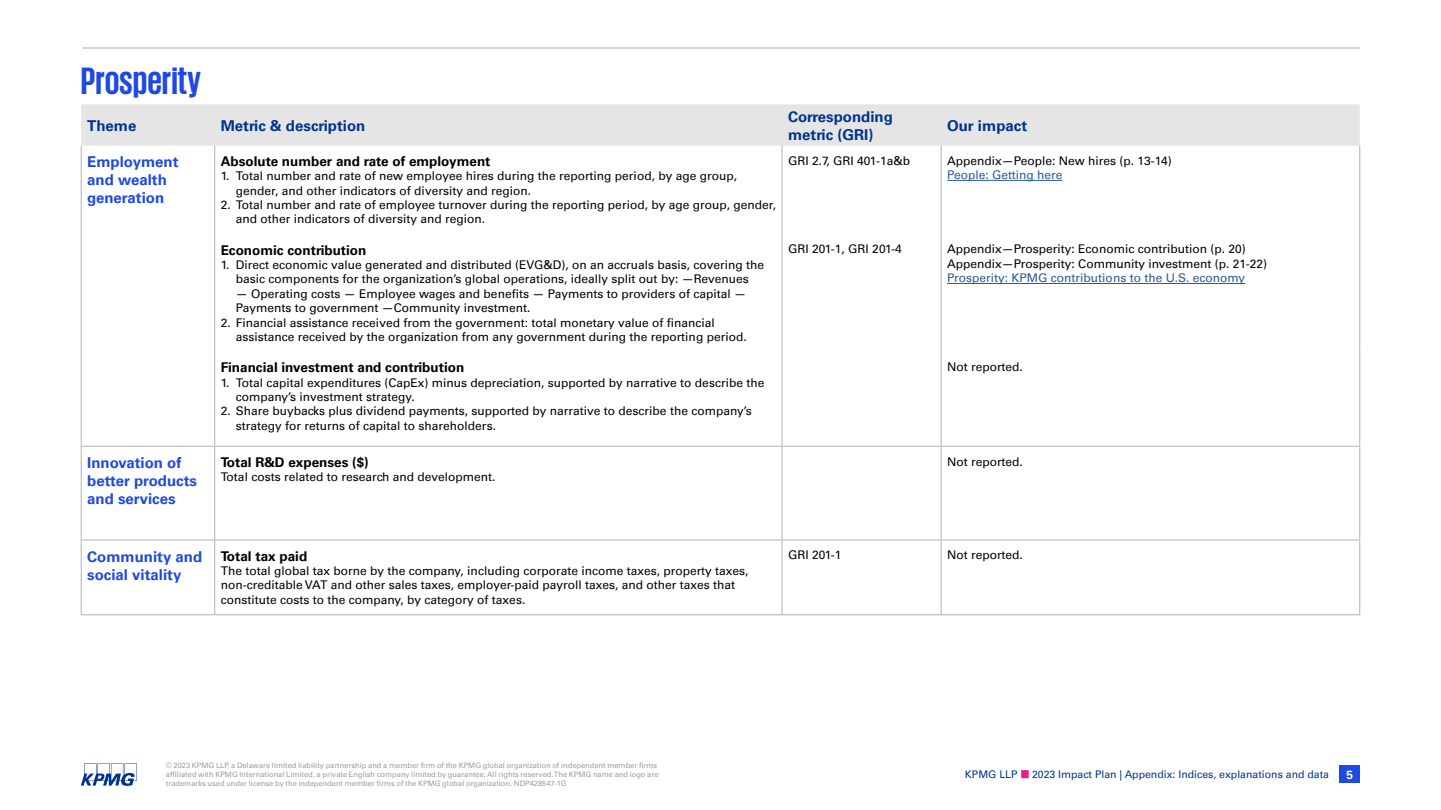
<style>
.page{position:relative;width:1441px;height:810px;background:#fff}
.page>*{position:absolute;margin:0;border:0;box-sizing:border-box;transform-origin:0 0}
.t1{font:700 39px "KPMG";color:#1e49e2}
.t2{font:700 15px/18px "Univers 65";color:#1e49e2}
.t3{font:700 15px/18px "Univers 65";color:#00338d}
.t4{font:700 13.5px "Univers 65";color:#000}
.t5{font:12px/14.4px "Univers 55 Roman";color:#000}
.t6{font:12px "Univers 55 Roman";color:#275b9b}
.t7{font:700 12px "Univers 65";color:#fff}
.t8{font:10.5px "Univers 55 Roman";color:#00338d}
.t9{font:7.5px/9px "Univers 55 Roman";color:#9d9d9c}
</style>
<div class="page">
<div style="left:1339px;top:765px;width:20px;height:18px;background:#1e49e2"></div>
<svg style="left:81px;top:763px;width:56px;height:23px"></svg>
<div style="left:1021px;top:770px;width:7px;height:8px;background:#e71f85"></div>
<div style="left:81px;top:104px;width:1278px;height:42px;background:#e5e5e5"></div>
<hr style="left:81px;top:146px;width:1px;height:88px;background:#b2b2b2">
<hr style="left:81px;top:234px;width:1px;height:118px;background:#b2b2b2">
<hr style="left:81px;top:352px;width:1px;height:94px;background:#b2b2b2">
<hr style="left:214px;top:146px;width:1px;height:88px;background:#b2b2b2">
<hr style="left:781px;top:146px;width:1px;height:88px;background:#b2b2b2">
<hr style="left:940px;top:146px;width:1px;height:88px;background:#b2b2b2">
<hr style="left:1359px;top:146px;width:1px;height:88px;background:#b2b2b2">
<hr style="left:214px;top:234px;width:1px;height:118px;background:#b2b2b2">
<hr style="left:781px;top:234px;width:1px;height:118px;background:#b2b2b2">
<hr style="left:940px;top:234px;width:1px;height:118px;background:#b2b2b2">
<hr style="left:1359px;top:234px;width:1px;height:118px;background:#b2b2b2">
<hr style="left:214px;top:352px;width:1px;height:94px;background:#b2b2b2">
<hr style="left:781px;top:352px;width:1px;height:94px;background:#b2b2b2">
<hr style="left:940px;top:352px;width:1px;height:94px;background:#b2b2b2">
<hr style="left:1359px;top:352px;width:1px;height:94px;background:#b2b2b2">
<hr style="left:81px;top:446px;width:134px;height:1px;background:#b2b2b2">
<hr style="left:81px;top:447px;width:1px;height:93px;background:#b2b2b2">
<hr style="left:215px;top:446px;width:567px;height:1px;background:#b2b2b2">
<hr style="left:214px;top:447px;width:1px;height:93px;background:#b2b2b2">
<hr style="left:782px;top:446px;width:159px;height:1px;background:#b2b2b2">
<hr style="left:781px;top:447px;width:1px;height:93px;background:#b2b2b2">
<hr style="left:941px;top:446px;width:418px;height:1px;background:#b2b2b2">
<hr style="left:940px;top:447px;width:1px;height:93px;background:#b2b2b2">
<hr style="left:1359px;top:447px;width:1px;height:93px;background:#b2b2b2">
<hr style="left:81px;top:540px;width:134px;height:1px;background:#b2b2b2">
<hr style="left:81px;top:540px;width:1px;height:74px;background:#b2b2b2">
<hr style="left:215px;top:540px;width:567px;height:1px;background:#b2b2b2">
<hr style="left:214px;top:540px;width:1px;height:74px;background:#b2b2b2">
<hr style="left:782px;top:540px;width:159px;height:1px;background:#b2b2b2">
<hr style="left:781px;top:540px;width:1px;height:74px;background:#b2b2b2">
<hr style="left:941px;top:540px;width:418px;height:1px;background:#b2b2b2">
<hr style="left:940px;top:540px;width:1px;height:74px;background:#b2b2b2">
<hr style="left:1359px;top:540px;width:1px;height:74px;background:#b2b2b2">
<hr style="left:81px;top:614px;width:134px;height:1px;background:#b2b2b2">
<hr style="left:215px;top:614px;width:567px;height:1px;background:#b2b2b2">
<hr style="left:782px;top:614px;width:159px;height:1px;background:#b2b2b2">
<hr style="left:941px;top:614px;width:418px;height:1px;background:#b2b2b2">
<hr style="left:947px;top:180px;width:115px;height:1px;background:#275b9b">
<hr style="left:947px;top:283px;width:297px;height:1px;background:#275b9b">
<hr style="left:83px;top:47px;width:1276px;height:2px;background:#b2b2b2">
<h1 class="t1" style="left:81px;top:61px;width:122px">Prosperity</h1>
<p class="t3" style="left:87px;top:116px;width:51px">Theme</p>
<p class="t3" style="left:221px;top:116px;width:146px">Metric &amp; description</p>
<p class="t3" style="left:788px;top:107px;width:106px">Corresponding metric (GRI)</p>
<p class="t3" style="left:947px;top:116px;width:82px">Our impact</p>
<p class="t2" style="left:87px;top:153px;width:93px">Employment and wealth generation</p>
<p class="t4" style="left:221px;top:153px;width:271px">Absolute number and rate of employment</p>
<p class="t5" style="left:788px;top:153px;width:123px">GRI 2.7, GRI 401-1a&amp;b</p>
<p class="t5" style="left:947px;top:153px;width:226px">Appendix—People: New hires (p. 13-14)</p>
<p class="t6" style="left:947px;top:168px;width:117px">People: Getting here</p>
<p class="t5" style="left:236px;top:169px;width:503px;text-indent:-15px">1. Total number and rate of new employee hires during the reporting period, by age group, gender, and other indicators of diversity and region.</p>
<p class="t5" style="left:236px;top:198px;width:542px;text-indent:-15px">2. Total number and rate of employee turnover during the reporting period, by age group, gender, and other indicators of diversity and region.</p>
<p class="t4" style="left:221px;top:242px;width:147px">Economic contribution</p>
<p class="t5" style="left:221px;top:258px;width:545px;text-align:center">1. Direct economic value generated and distributed (EVG&amp;D), on an accruals basis, covering the basic components for the organization’s global operations, ideally split out by: —Revenues</p>
<p class="t5" style="left:236px;top:286px;width:512px">— Operating costs — Employee wages and benefits — Payments to providers of capital —<br>Payments to government —Community investment.</p>
<p class="t5" style="left:236px;top:315px;width:512px;text-indent:-15px">2. Financial assistance received from the government: total monetary value of financial assistance received by the organization from any government during the reporting period.</p>
<p class="t4" style="left:221px;top:359px;width:245px">Financial investment and contribution</p>
<p class="t5" style="left:236px;top:375px;width:530px;text-indent:-15px">1. Total capital expenditures (CapEx) minus depreciation, supported by narrative to describe the company’s investment strategy.</p>
<p class="t5" style="left:236px;top:404px;width:517px;text-indent:-15px">2. Share buybacks plus dividend payments, supported by narrative to describe the company’s strategy for returns of capital to shareholders.</p>
<p class="t2" style="left:87px;top:454px;width:111px">Innovation of better products and services</p>
<p class="t4" style="left:221px;top:454px;width:150px">Total R&amp;D expenses ($)</p>
<p class="t5" style="left:221px;top:470px;width:276px">Total costs related to research and development.</p>
<p class="t2" style="left:87px;top:548px;width:117px">Community and social vitality</p>
<p class="t4" style="left:221px;top:548px;width:88px">Total tax paid</p>
<p class="t5" style="left:221px;top:564px;width:529px">The total global tax borne by the company, including corporate income taxes, property taxes, non-creditable VAT and other sales taxes, employer-paid payroll taxes, and other taxes that constitute costs to the company, by category of taxes.</p>
<p class="t5" style="left:788px;top:242px;width:115px">GRI 201-1, GRI 201-4</p>
<p class="t5" style="left:947px;top:242px;width:321px">Appendix—Prosperity: Economic contribution (p. 20)<br>Appendix—Prosperity: Community investment (p. 21-22)</p>
<p class="t6" style="left:947px;top:271px;width:299px">Prosperity: KPMG contributions to the U.S. economy</p>
<p class="t5" style="left:947px;top:360px;width:77px">Not reported.</p>
<p class="t5" style="left:947px;top:454px;width:77px">Not reported.</p>
<p class="t5" style="left:788px;top:548px;width:55px">GRI 201-1</p>
<p class="t5" style="left:947px;top:548px;width:77px">Not reported.</p>
<p class="t9" style="left:166px;top:761px;width:494px">© 2023 KPMG LLP, a Delaware limited liability partnership and a member firm of the KPMG global organization of independent member firms affiliated with KPMG International Limited, a private English company limited by guarantee. All rights reserved. The KPMG name and logo are trademarks used under license by the independent member firms of the KPMG global organization. NDP428547-1G</p>
<p class="t8" style="left:964px;top:768px;width:54px">KPMG LLP</p>
<p class="t8" style="left:1031px;top:768px;width:298px">2023 Impact Plan | Appendix: Indices, explanations and data</p>
<p class="t7" style="left:1346px;top:767px;width:8px">5</p>
</div>
